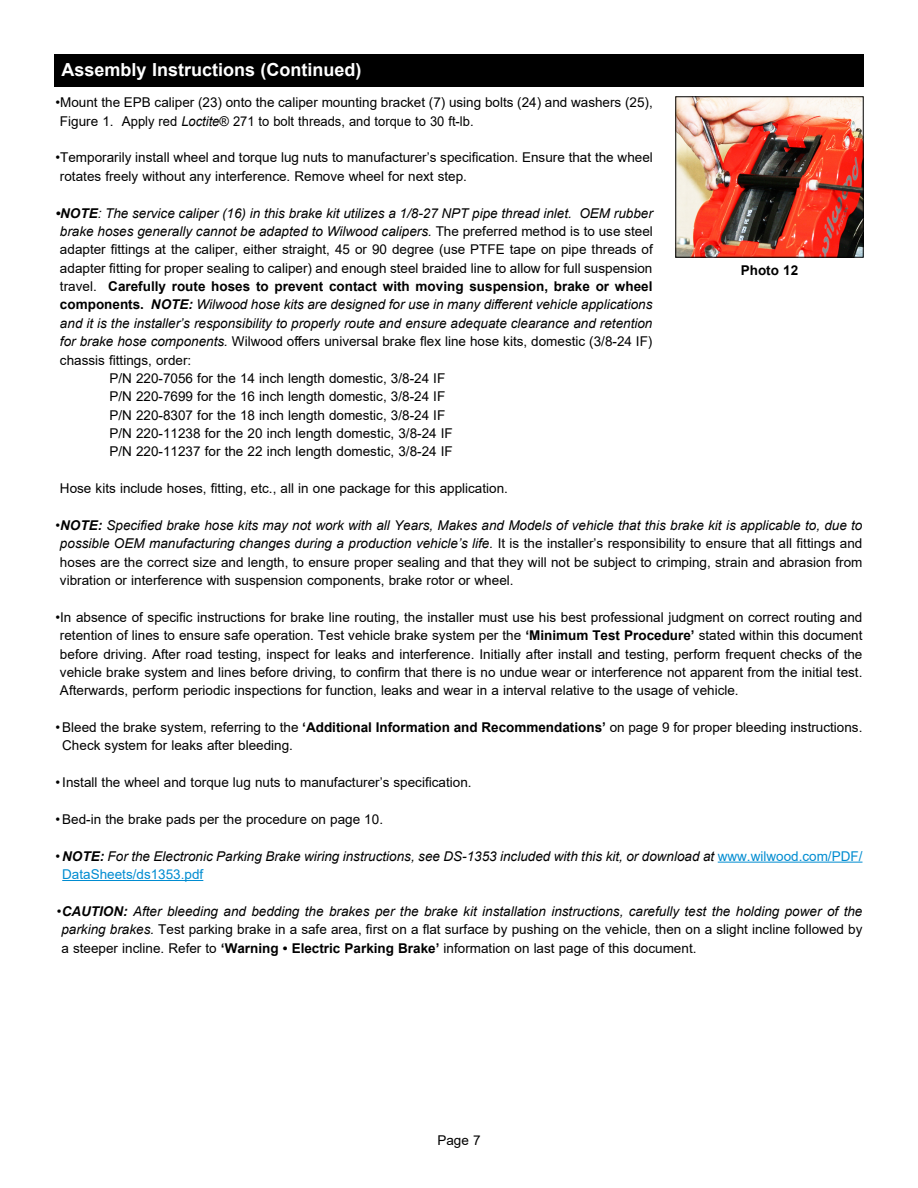
<style>
.page{position:relative;width:918px;height:1188px;background:#fff}
.page>*{position:absolute;margin:0;border:0;box-sizing:border-box;transform-origin:0 0}
.t1{font:700 18px "Arial";color:#fff}
.t2{font:13.5px/18.3px "Arial";color:#000}
.t3{font:italic 13.5px/18.3px "Arial";color:#000}
.t4{font:700 13.5px "Arial";color:#000}
.s1{font-style:italic}
.s2{font-weight:700}
.s3{font-style:normal}
.s4{font-weight:400}
.s5{font-weight:700;font-style:normal}
.s6{font-weight:700;font-style:italic}
.s7{font-style:normal;color:#008cd1}
</style>
<div class="page">
<hr style="left:718px;top:862px;width:144px;height:1px;background:#008cd1">
<hr style="left:62px;top:880px;width:141px;height:1px;background:#008cd1">
<div style="left:54px;top:54px;width:810px;height:32px;background:#000"></div>
<img style="left:677px;top:98px;width:185px;height:158px">
<div style="left:675px;top:96px;width:189px;height:162px;border:1px solid #000"></div>
<h1 class="t1" style="left:62px;top:57px;width:302px">Assembly Instructions (Continued)</h1>
<p class="t2" style="left:60px;top:93px;width:594px;text-indent:-4px">•Mount the EPB caliper (23) onto the caliper mounting bracket (7) using bolts (24) and washers (25),<br>Figure 1. Apply red <span class="s1">Loctite</span>® 271 to bolt threads, and torque to 30 ft-lb.</p>
<p class="t2" style="left:60px;top:148px;width:594px;text-indent:-4px">•Temporarily install wheel and torque lug nuts to manufacturer’s specification. Ensure that the wheel rotates freely without any interference. Remove wheel for next step.</p>
<p class="t3" style="left:56px;top:204px;width:599px"><span class="s2">•NOTE</span>: The service caliper (16) in this brake kit utilizes a 1/8-27 NPT pipe thread inlet. OEM rubber</p>
<p class="t3" style="left:60px;top:222px;width:594px">brake hoses generally cannot be adapted to Wilwood calipers. <span class="s3">The preferred method is to use steel</span></p>
<p class="t2" style="left:60px;top:240px;width:594px">adapter fittings at the caliper, either straight, 45 or 90 degree (use PTFE tape on pipe threads of</p>
<p class="t2" style="left:60px;top:259px;width:594px">adapter fitting for proper sealing to caliper) and enough steel braided line to allow for full suspension</p>
<p class="t4" style="left:60px;top:277px;width:594px"><span class="s4">travel.</span> Carefully route hoses to prevent contact with moving suspension, brake or wheel</p>
<p class="t3" style="left:60px;top:296px;width:594px"><span class="s5">components.</span> <span class="s2">NOTE:</span> Wilwood hose kits are designed for use in many different vehicle applications</p>
<p class="t3" style="left:60px;top:314px;width:594px">and it is the installer’s responsibility to properly route and ensure adequate clearance and retention</p>
<p class="t2" style="left:60px;top:332px;width:594px"><span class="s1">for brake hose components.</span> Wilwood offers universal brake flex line hose kits, domestic (3/8-24 IF)</p>
<p class="t2" style="left:60px;top:351px;width:133px">chassis fittings, order:</p>
<p class="t2" style="left:110px;top:369px;width:337px">P/N 220-7056 for the 14 inch length domestic, 3/8-24 IF</p>
<p class="t2" style="left:110px;top:387px;width:337px">P/N 220-7699 for the 16 inch length domestic, 3/8-24 IF</p>
<p class="t2" style="left:110px;top:406px;width:337px">P/N 220-8307 for the 18 inch length domestic, 3/8-24 IF</p>
<p class="t2" style="left:110px;top:424px;width:345px">P/N 220-11238 for the 20 inch length domestic, 3/8-24 IF</p>
<p class="t2" style="left:110px;top:442px;width:345px">P/N 220-11237 for the 22 inch length domestic, 3/8-24 IF</p>
<p class="t2" style="left:60px;top:479px;width:449px">Hose kits include hoses, fitting, etc., all in one package for this application.</p>
<p class="t2" style="left:60px;top:516px;width:804px;text-align:justify;text-indent:-4px">•<span class="s6">NOTE:</span> <span class="s1">Specified brake hose kits may not work with all Years, Makes and Models of vehicle that this brake kit is applicable to, due to possible OEM manufacturing changes during a production vehicle’s life.</span> It is the installer’s responsibility to ensure that all fittings and hoses are the correct size and length, to ensure proper sealing and that they will not be subject to crimping, strain and abrasion from vibration or interference with suspension components, brake rotor or wheel.</p>
<p class="t2" style="left:60px;top:608px;width:804px;text-align:justify;text-indent:-4px">•In absence of specific instructions for brake line routing, the installer must use his best professional judgment on correct routing and retention of lines to ensure safe operation. Test vehicle brake system per the <span class="s2">‘Minimum Test Procedure’</span> stated within this document before driving. After road testing, inspect for leaks and interference. Initially after install and testing, perform frequent checks of the vehicle brake system and lines before driving, to confirm that there is no undue wear or interference not apparent from the initial test.<br>Afterwards, perform periodic inspections for function, leaks and wear in a interval relative to the usage of vehicle.</p>
<p class="t2" style="left:62px;top:718px;width:802px;text-indent:-7px">•Bleed the brake system, referring to the <span class="s2">‘Additional Information and Recommendations’</span> on page 9 for proper bleeding instructions.<br>Check system for leaks after bleeding.</p>
<p class="t2" style="left:56px;top:773px;width:418px">•Install the wheel and torque lug nuts to manufacturer’s specification.</p>
<p class="t2" style="left:56px;top:810px;width:329px">•Bed-in the brake pads per the procedure on page 10.</p>
<p class="t3" style="left:62px;top:847px;width:802px;text-indent:-7px"><span class="s3">•</span> <span class="s2">NOTE:</span> For the Electronic Parking Brake wiring instructions, see DS-1353 included with this kit, or download at <span class="s7">www.wilwood.com/PDF/<br>DataSheets/ds1353.pdf</span></p>
<p class="t2" style="left:61px;top:902px;width:802px;text-align:justify;text-indent:-4px">•<span class="s6">CAUTION:</span> <span class="s1">After bleeding and bedding the brakes per the brake kit installation instructions, carefully test the holding power of the parking brakes.</span> Test parking brake in a safe area, first on a flat surface by pushing on the vehicle, then on a slight incline followed by a steeper incline. Refer to <span class="s2">‘Warning • Electric Parking Brake’</span> information on last page of this document.</p>
<p class="t4" style="left:741px;top:261px;width:59px">Photo 12</p>
<p class="t2" style="left:437px;top:1131px;width:45px">Page 7</p>
</div>
